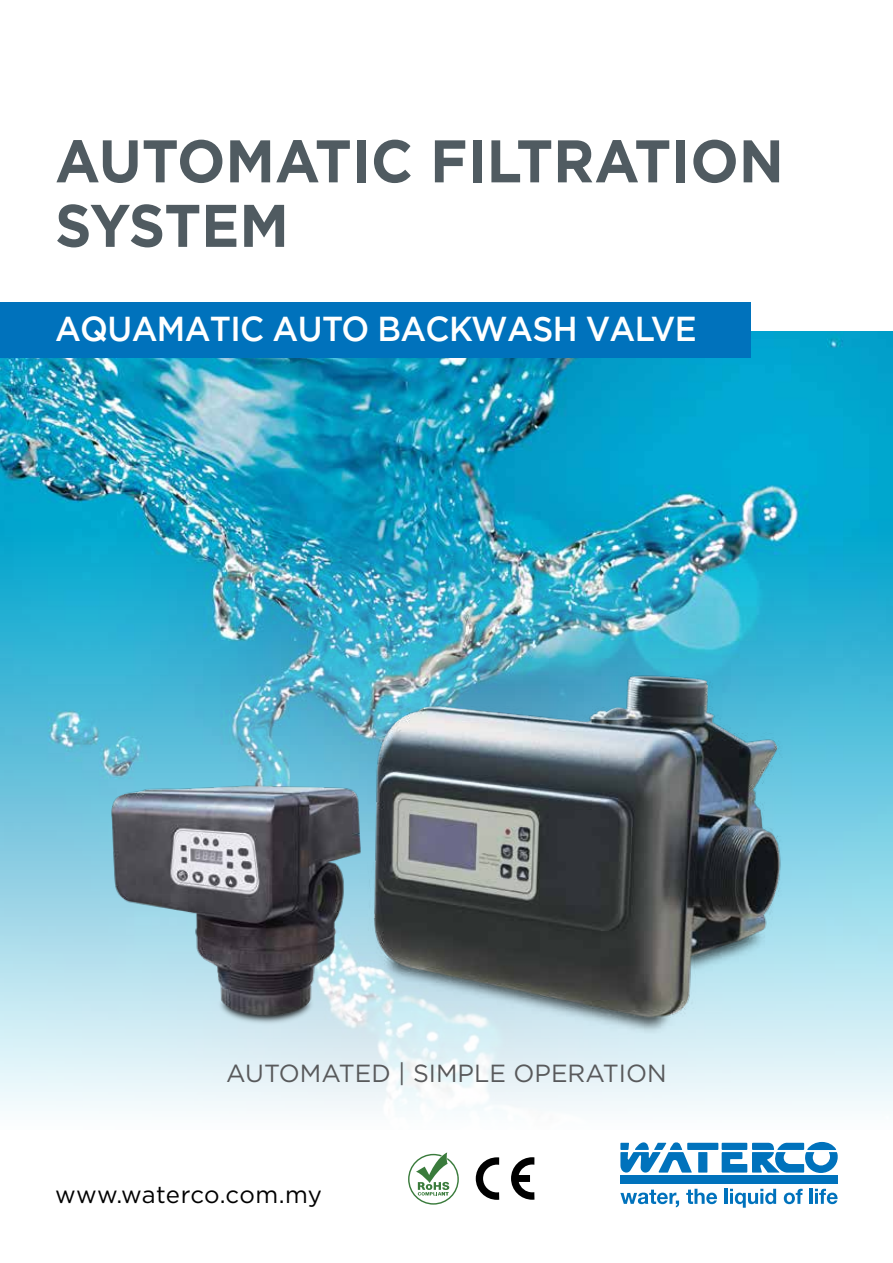
<style>
.page{position:relative;width:893px;height:1263px;background:#fff}
.page>*{position:absolute;margin:0;border:0;box-sizing:border-box;transform-origin:0 0}
.t1{font:700 60px/64.5px "Gotham HTF";color:#505b61;scale:.95 1}
.t2{font:500 34.5px "Gotham";letter-spacing:-.02em;color:#fff;scale:.95 1}
.t3{font:24.75px "Gotham HTF";color:#58595b}
.t4{font:24px "Gotham HTF";letter-spacing:.005em;color:#000}
</style>
<div class="page">
<img style="left:0;top:332px;width:893px;height:779px">
<div style="left:0;top:302px;width:750px;height:55px;background:#0072bc"></div>
<svg style="left:620px;top:1142px;width:72px;height:31px"></svg>
<div style="left:620px;top:1175px;width:217px;height:8px;background:#0072bc"></div>
<svg style="left:620px;top:1189px;width:59px;height:18px"></svg>
<svg style="left:686px;top:1189px;width:31px;height:15px"></svg>
<hr style="left:725px;top:1189px;width:3px;height:15px;background:#0072bc">
<svg style="left:730px;top:1189px;width:46px;height:19px"></svg>
<svg style="left:784px;top:1189px;width:19px;height:15px"></svg>
<hr style="left:810px;top:1189px;width:3px;height:15px;background:#0072bc">
<svg style="left:815px;top:1189px;width:23px;height:15px"></svg>
<div style="left:698px;top:1152px;width:9px;height:20px;background:#0072bc"></div>
<div style="left:687px;top:1143px;width:31px;height:7px;background:#0072bc"></div>
<svg style="left:722px;top:1142px;width:116px;height:31px"></svg>
<svg style="left:476px;top:1157px;width:23px;height:43px"></svg>
<svg style="left:511px;top:1157px;width:23px;height:43px"></svg>
<svg style="left:408px;top:1152px;width:51px;height:52px"></svg>
<img style="left:112px;top:781px;width:247px;height:260px">
<img style="left:359px;top:655px;width:442px;height:433px">
<h1 class="t1" style="left:55px;top:127px;width:769px">AUTOMATIC FILTRATION<br>SYSTEM</h1>
<p class="t2" style="left:55px;top:306px;width:677px">AQUAMATIC AUTO BACKWASH VALVE</p>
<p class="t3" style="left:226px;top:1059px;width:442px">AUTOMATED | SIMPLE OPERATION</p>
<p class="t4" style="left:55px;top:1182px;width:268px">www.waterco.com.my</p>
</div>
